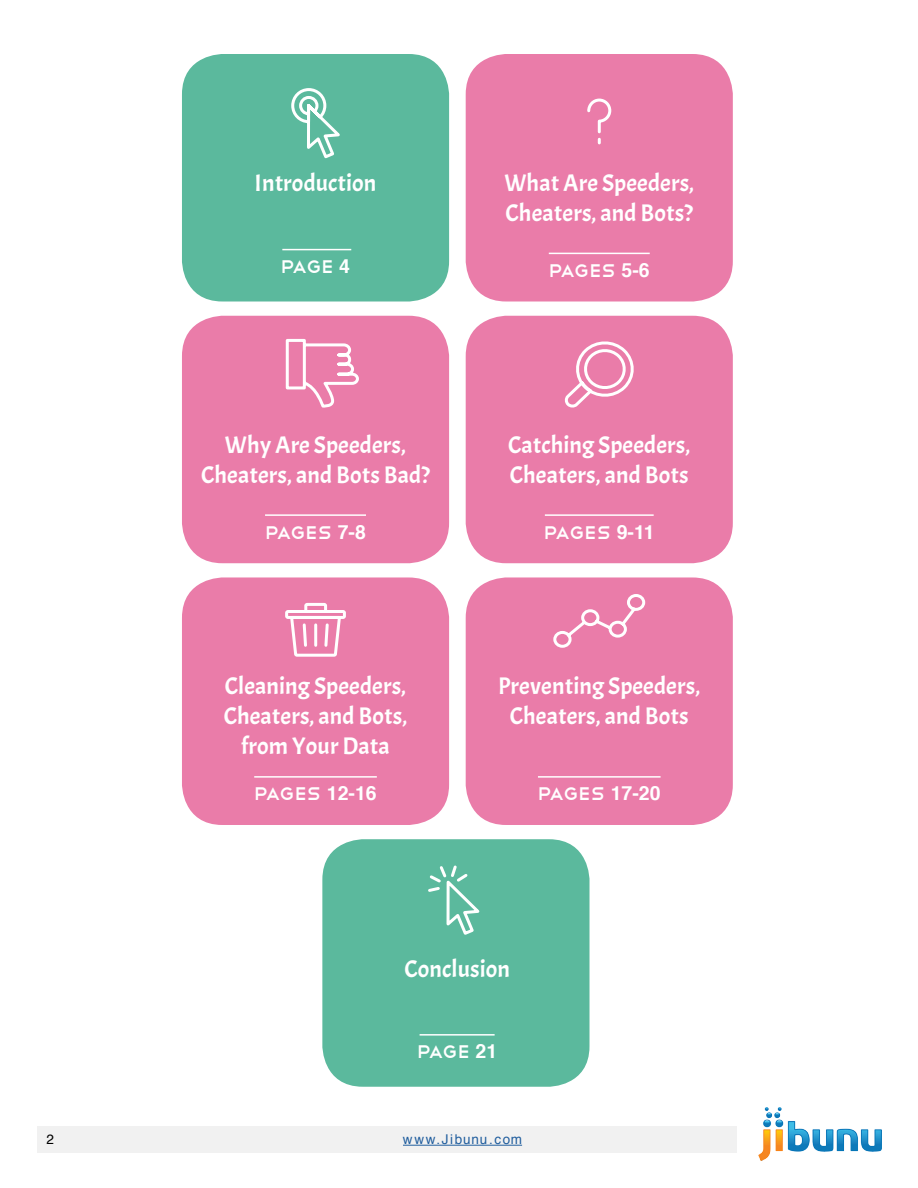
<style>
.page{position:relative;width:918px;height:1188px;background:#fff}
.page>*{position:absolute;margin:0;border:0;box-sizing:border-box;transform-origin:0 0}
.t1{font:24px/30px "Acme";letter-spacing:.005em;color:#fff;text-align:center}
.t2{font:24px "Telegrafico";letter-spacing:-.09em;color:#fff}
.t3{font:13.5px "Helvetica";letter-spacing:.12em;color:#215e9e}
.t4{font:13.5px "Helvetica";color:#000}
.s1{font-family:"Helvetica";font-weight:700;font-size:19.5px}
</style>
<div class="page">
<div style="left:37px;top:1126px;width:700px;height:26px;background:#efefef"></div>
<img style="left:759px;top:1107px;width:122px;height:54px">
<hr style="left:403px;top:1145px;width:119px;height:1px;background:#215e9e">
<div style="left:182px;top:54px;width:267px;height:248px;background:#5bb99d;border-radius:40px"></div>
<div style="left:466px;top:54px;width:267px;height:248px;background:#ea7ca9;border-radius:40px"></div>
<div style="left:182px;top:316px;width:267px;height:247px;background:#ea7ca9;border-radius:40px"></div>
<div style="left:182px;top:577px;width:267px;height:248px;background:#ea7ca9;border-radius:40px"></div>
<div style="left:466px;top:577px;width:267px;height:248px;background:#ea7ca9;border-radius:40px"></div>
<div style="left:466px;top:316px;width:267px;height:247px;background:#ea7ca9;border-radius:40px"></div>
<hr style="left:282px;top:249px;width:69px;height:1px;background:#fff">
<hr style="left:549px;top:253px;width:101px;height:1px;background:#fff">
<hr style="left:265px;top:514px;width:101px;height:2px;background:#fff">
<hr style="left:254px;top:776px;width:123px;height:2px;background:#fff">
<hr style="left:538px;top:776px;width:123px;height:2px;background:#fff">
<hr style="left:545px;top:514px;width:109px;height:2px;background:#fff">
<svg style="left:291px;top:88px;width:49px;height:71px"></svg>
<div style="left:322px;top:839px;width:268px;height:248px;background:#5bb99d;border-radius:40px"></div>
<hr style="left:420px;top:1034px;width:75px;height:2px;background:#fff">
<svg style="left:428px;top:865px;width:52px;height:70px"></svg>
<svg style="left:587px;top:98px;width:25px;height:47px"></svg>
<svg style="left:285px;top:339px;width:74px;height:69px"></svg>
<svg style="left:564px;top:341px;width:70px;height:67px"></svg>
<svg style="left:285px;top:602px;width:61px;height:55px"></svg>
<svg style="left:553px;top:594px;width:93px;height:54px"></svg>
<p class="t1" style="left:255px;top:169px;width:123px">Introduction</p>
<p class="t1" style="left:504px;top:169px;width:191px;text-align:left">What Are Speeders,<br>Cheaters, and Bots?</p>
<p class="t2" style="left:281px;top:251px;width:71px">Page <span class="s1">4</span></p>
<p class="t2" style="left:549px;top:255px;width:102px">Pages <span class="s1">5-6</span></p>
<p class="t1" style="left:201px;top:430px;width:230px">Why Are Speeders,<br>Cheaters, and Bots Bad?</p>
<p class="t2" style="left:265px;top:516px;width:102px">Pages <span class="s1">7-8</span></p>
<p class="t1" style="left:508px;top:430px;width:184px;text-align:left">Catching Speeders,<br>Cheaters, and Bots</p>
<p class="t2" style="left:544px;top:516px;width:112px">Pages <span class="s1">9-11</span></p>
<p class="t1" style="left:224px;top:671px;width:185px">Cleaning Speeders,<br>Cheaters, and Bots, from Your Data</p>
<p class="t1" style="left:498px;top:671px;width:204px">Preventing Speeders,<br>Cheaters, and Bots</p>
<p class="t2" style="left:254px;top:778px;width:124px">Pages <span class="s1">12-16</span></p>
<p class="t2" style="left:538px;top:778px;width:124px">Pages <span class="s1">17-20</span></p>
<p class="t1" style="left:405px;top:954px;width:107px">Conclusion</p>
<p class="t2" style="left:417px;top:1036px;width:82px">Page <span class="s1">21</span></p>
<p class="t4" style="left:47px;top:1129px;width:9px">2</p>
<p class="t3" style="left:403px;top:1129px;width:121px">www.Jibunu.com</p>
</div>
